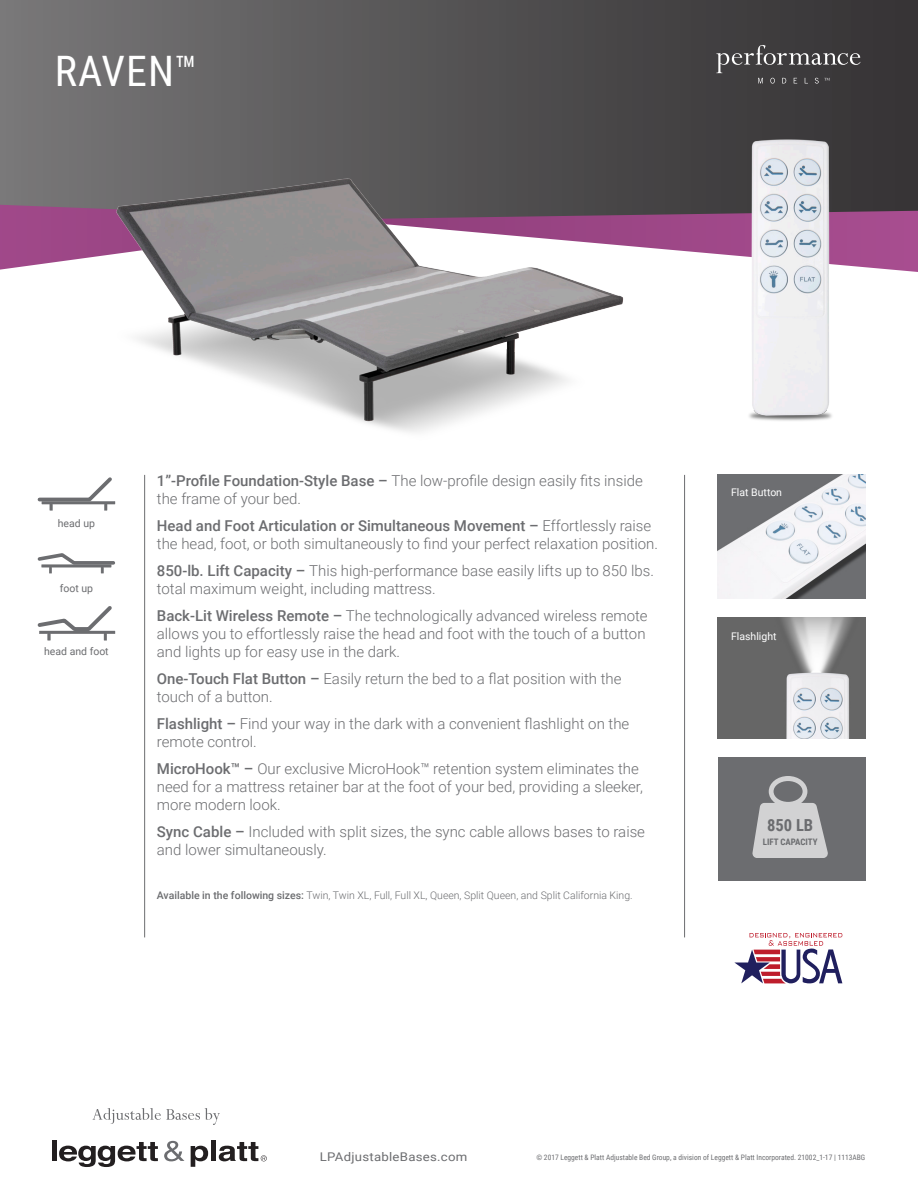
<style>
.page{position:relative;width:918px;height:1188px;background:#fff}
.page>*{position:absolute;margin:0;border:0;box-sizing:border-box;transform-origin:0 0}
.t1{font:42px "Roboto Condensed";letter-spacing:.025em;color:#fff}
.t2{font:700 16.65px "Roboto Condensed";color:#6c6d70}
.t3{font:300 15px/18px "Roboto";color:#6c6d70}
.t4{font:12px "Roboto";letter-spacing:.02em;color:#6c6d70;scale:1.1 1}
.t5{font:300 10.5px "Roboto";color:#6c6d70}
.t6{font:10.5px "Roboto";color:#6c6d70}
.t7{font:10.5px "Roboto";color:#fff}
.t8{font:700 8.85px "Roboto Condensed";color:#6c6d70}
.t9{font:7.5px "Roboto Condensed";color:#6c6d70}
.s1{font-weight:500}
</style>
<div class="page">
<div style="left:0;top:0;width:918px;height:219px;background:linear-gradient(to right,#777677,#333032)"></div>
<svg style="left:0;top:205px;width:918px;height:67px"></svg>
<svg style="left:734px;top:933px;width:108px;height:50px"></svg>
<img style="left:94px;top:103px;width:538px;height:329px">
<svg style="left:716px;top:45px;width:144px;height:39px;background:#525051"></svg>
<hr style="left:144px;top:475px;width:1px;height:462px;background:#6c6d70">
<hr style="left:684px;top:475px;width:1px;height:462px;background:#6c6d70">
<div style="left:718px;top:758px;width:147px;height:123px;background:#6c6d70"></div>
<img style="left:718px;top:475px;width:147px;height:123px">
<img style="left:718px;top:617px;width:147px;height:121px">
<img style="left:694px;top:101px;width:189px;height:320px">
<svg style="left:752px;top:776px;width:76px;height:82px"></svg>
<svg style="left:38px;top:606px;width:77px;height:34px"></svg>
<svg style="left:38px;top:477px;width:77px;height:34px"></svg>
<svg style="left:38px;top:553px;width:77px;height:20px"></svg>
<div style="left:52px;top:1141px;width:5px;height:20px;background:#231f20"></div>
<svg style="left:59px;top:1142px;width:99px;height:25px"></svg>
<svg style="left:164px;top:1141px;width:20px;height:20px"></svg>
<svg style="left:191px;top:1146px;width:17px;height:21px"></svg>
<hr style="left:211px;top:1141px;width:4px;height:20px;background:#231f20">
<svg style="left:219px;top:1142px;width:48px;height:19px"></svg>
<svg style="left:92px;top:1108px;width:128px;height:17px"></svg>
<p class="t1" style="left:55px;top:41px;width:144px">RAVEN™</p>
<p class="t6" style="left:58px;top:516px;width:39px">head up</p>
<p class="t6" style="left:60px;top:581px;width:35px">foot up</p>
<p class="t6" style="left:44px;top:644px;width:66px">head and foot</p>
<p class="t3" style="left:157px;top:471px;width:487px"><span class="s1">1”-Profile Foundation-Style Base –</span> The low-profile design easily fits inside the frame of your bed.</p>
<p class="t3" style="left:157px;top:516px;width:503px"><span class="s1">Head and Foot Articulation or Simultaneous Movement –</span> Effortlessly raise the head, foot, or both simultaneously to find your perfect relaxation position.</p>
<p class="t3" style="left:157px;top:561px;width:499px"><span class="s1">850-lb. Lift Capacity –</span> This high-performance base easily lifts up to 850 lbs. total maximum weight, including mattress.</p>
<p class="t3" style="left:157px;top:606px;width:492px"><span class="s1">Back-Lit Wireless Remote –</span> The technologically advanced wireless remote allows you to effortlessly raise the head and foot with the touch of a button and lights up for easy use in the dark.</p>
<p class="t3" style="left:157px;top:669px;width:466px"><span class="s1">One-Touch Flat Button –</span> Easily return the bed to a flat position with the touch of a button.</p>
<p class="t3" style="left:157px;top:714px;width:474px"><span class="s1">Flashlight –</span> Find your way in the dark with a convenient flashlight on the remote control.</p>
<p class="t3" style="left:157px;top:759px;width:488px"><span class="s1">MicroHook™ –</span> Our exclusive MicroHook™ retention system eliminates the need for a mattress retainer bar at the foot of your bed, providing a sleeker, more modern look.</p>
<p class="t3" style="left:157px;top:822px;width:490px"><span class="s1">Sync Cable –</span> Included with split sizes, the sync cable allows bases to raise and lower simultaneously.</p>
<p class="t5" style="left:157px;top:888px;width:477px"><span class="s1">Available in the following sizes:</span> Twin, Twin XL, Full, Full XL, Queen, Split Queen, and Split California King.</p>
<p class="t7" style="left:731px;top:485px;width:52px">Flat Button</p>
<p class="t7" style="left:731px;top:629px;width:47px">Flashlight</p>
<p class="t2" style="left:767px;top:814px;width:48px">850 LB</p>
<p class="t8" style="left:763px;top:836px;width:56px">LIFT CAPACITY</p>
<p class="t4" style="left:320px;top:1148px;width:136px">LPAdjustableBases.com</p>
<p class="t9" style="left:536px;top:1152px;width:330px">© 2017 Leggett &amp; Platt Adjustable Bed Group, a division of Leggett &amp; Platt Incorporated. 21002_1-17 | 1113ABG</p>
</div>
